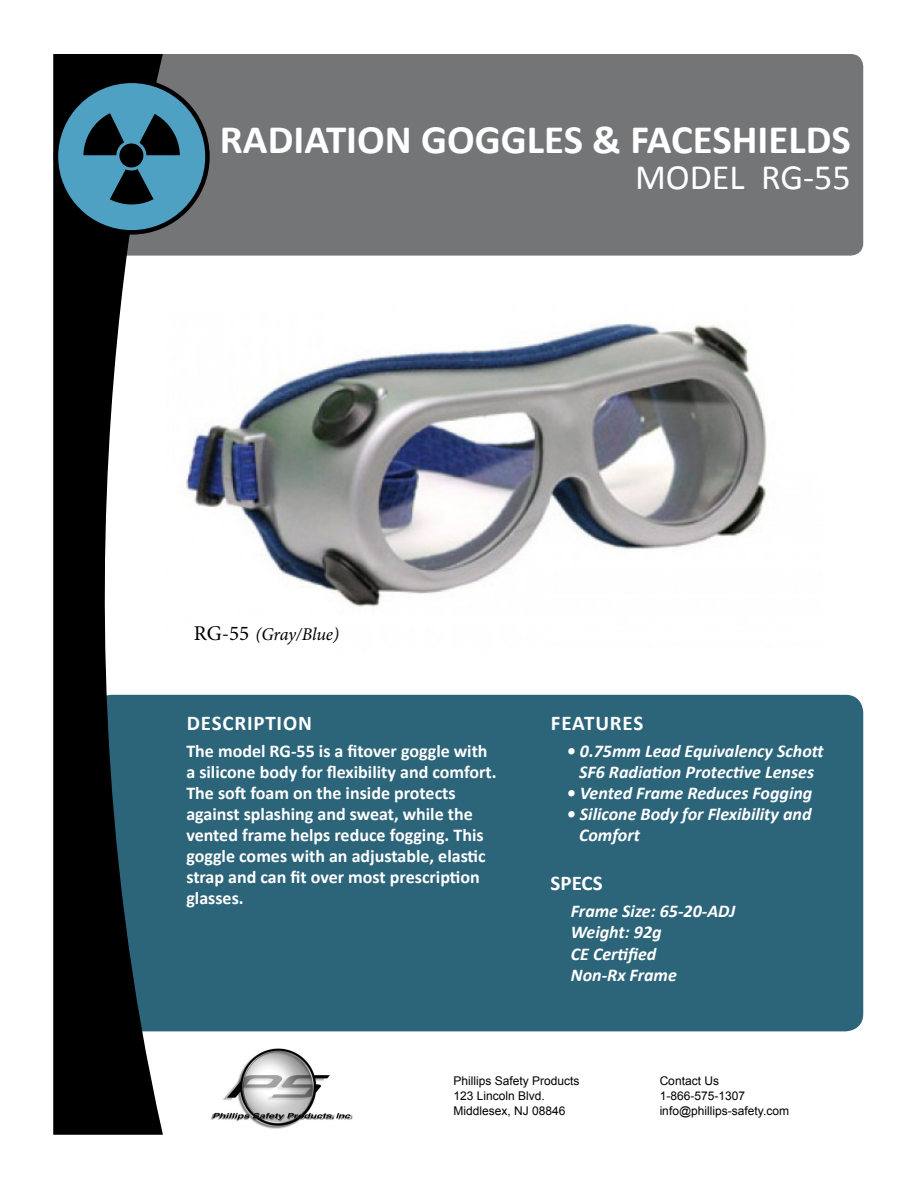
<style>
.page{position:relative;width:918px;height:1188px;background:#fff}
.page>*{position:absolute;margin:0;border:0;box-sizing:border-box;transform-origin:0 0}
.t1{font:700 40.5px "Calibri";color:#fff}
.t2{font:35.7px "Calibri";color:#fff}
.t3{font:700 21px "Calibri";letter-spacing:.04em;color:#fff}
.t4{font:700 18px/21px "Calibri";color:#fff}
.t5{font:italic 700 18px/21.6px "Calibri";color:#fff}
.t6{font:italic 18px "Minion Pro";letter-spacing:-.015em;color:#000}
.t7{font:12px/15px "Arial";color:#000}
.s1{font-style:normal;font-size:21px}
</style>
<div class="page">
<div style="left:54px;top:54px;width:809px;height:202px;background:#737577;border-radius:13px"></div>
<img style="left:206px;top:1031px;width:150px;height:98px">
<img style="left:186px;top:323px;width:581px;height:284px">
<div style="left:94px;top:695px;width:769px;height:336px;background:#2c647a;border-radius:18px"></div>
<svg style="left:53px;top:53px;width:111px;height:1082px"></svg>
<svg style="left:56px;top:81px;width:151px;height:151px;fill:#4fa1c3"></svg>
<div style="left:54px;top:79px;width:156px;height:156px;border:4px solid #000;border-radius:50%"></div>
<svg style="left:69px;top:101px;width:126px;height:113px"></svg>
<div style="left:118px;top:142px;width:27px;height:27px;background:#000;border-radius:50%"></div>
<div style="left:116px;top:140px;width:30px;height:30px;border:3px solid #4fa1c3;border-radius:50%"></div>
<h1 class="t1" style="left:220px;top:114px;width:632px">RADIATION GOGGLES &amp; FACESHIELDS</h1>
<h2 class="t2" style="left:635px;top:154px;width:217px">MODEL RG-55</h2>
<p class="t6" style="left:194px;top:622px;width:147px"><span class="s1">RG-55</span> (Gray/Blue)</p>
<p class="t3" style="left:187px;top:710px;width:127px">DESCRIPTION</p>
<p class="t4" style="left:186px;top:741px;width:312px">The model RG-55 is a fitover goggle with a silicone body for flexibility and comfort.<br>The soft foam on the inside protects against splashing and sweat, while the vented frame helps reduce fogging. This goggle comes with an adjustable, elastic strap and can fit over most prescription glasses.</p>
<p class="t3" style="left:551px;top:710px;width:94px">FEATURES</p>
<p class="t5" style="left:567px;top:741px;width:259px;line-height:21px;text-align:center">• 0.75mm Lead Equivalency Schott<br>SF6 Radiation Protective Lenses</p>
<p class="t5" style="left:567px;top:782px;width:247px">• Vented Frame Reduces Fogging</p>
<p class="t5" style="left:579px;top:804px;width:234px;line-height:21px;text-indent:-12px">• Silicone Body for Flexibility and<br>Comfort</p>
<p class="t3" style="left:551px;top:869px;width:54px">SPECS</p>
<p class="t5" style="left:571px;top:900px;width:166px">Frame Size: 65-20-ADJ<br>Weight: 92g<br>CE Certified<br>Non-Rx Frame</p>
<p class="t7" style="left:454px;top:1074px;width:128px">Phillips Safety Products<br>123 Lincoln Blvd.<br>Middlesex, NJ 08846</p>
<p class="t7" style="left:660px;top:1074px;width:131px">Contact Us<br>1-866-575-1307 info@phillips-safety.com</p>
</div>
